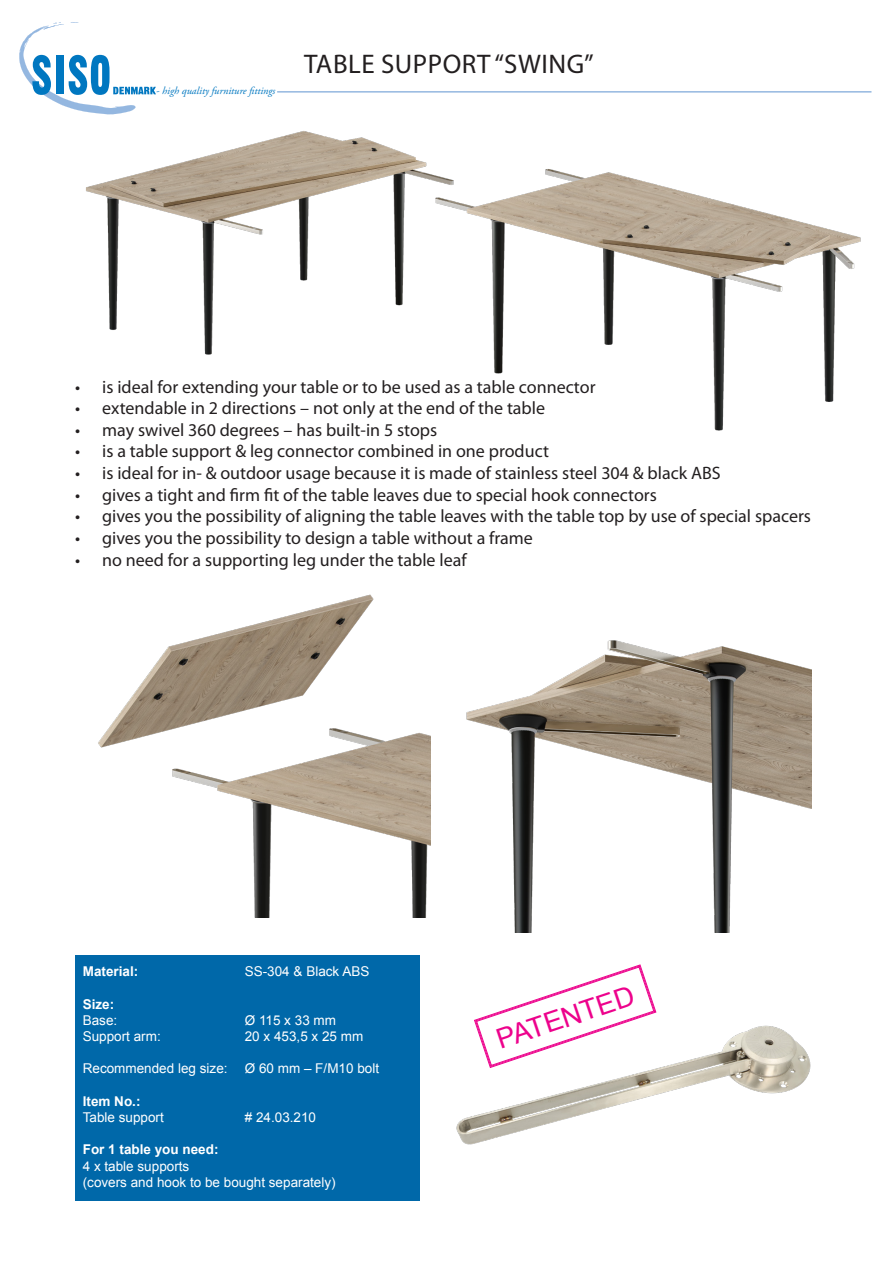
<style>
.page{position:relative;width:893px;height:1263px;background:#fff}
.page>*{position:absolute;margin:0;border:0;box-sizing:border-box;transform-origin:0 0}
.t1{font:27.6px "Arial";color:#ed028c}
.t2{font:27px "Myriad Pro";letter-spacing:.02em;color:#231f20}
.t3{font:18px "Myriad Pro";color:#231f20}
.t4{font:13.5px "Arial";color:#fff}
.t5{font:700 13.5px "Arial";color:#fff}
.t6{font:italic 10.5px "Adobe Garamond Pro";color:#0077c0}
</style>
<div class="page">
<div style="left:75px;top:955px;width:344px;height:246px;background:#0068a9"></div>
<img style="left:456px;top:1025px;width:355px;height:120px">
<img style="left:468px;top:169px;width:393px;height:262px">
<img style="left:86px;top:131px;width:382px;height:224px">
<img style="left:98px;top:594px;width:332px;height:323px">
<img style="left:466px;top:640px;width:346px;height:292px">
<svg style="left:474px;top:964px;width:183px;height:104px"></svg>
<hr style="left:277px;top:91px;width:594px;height:2px;background:#94b7e0">
<svg style="left:19px;top:22px;width:137px;height:93px"></svg>
<p class="t6" style="left:156px;top:84px;width:121px">- high quality furniture fittings</p>
<p class="t2" style="left:304px;top:47px;width:291px">TABLE SUPPORT “SWING”</p>
<p class="t3" style="left:75px;top:375px;width:522px">• is ideal for extending your table or to be used as a table connector</p>
<p class="t3" style="left:75px;top:397px;width:471px">• extendable in 2 directions – not only at the end of the table</p>
<p class="t3" style="left:75px;top:419px;width:364px">• may swivel 360 degrees – has built-in 5 stops</p>
<p class="t3" style="left:75px;top:440px;width:475px">• is a table support &amp; leg connector combined in one product</p>
<p class="t3" style="left:75px;top:462px;width:647px">• is ideal for in- &amp; outdoor usage because it is made of stainless steel 304 &amp; black ABS</p>
<p class="t3" style="left:75px;top:483px;width:583px">• gives a tight and firm fit of the table leaves due to special hook connectors</p>
<p class="t3" style="left:75px;top:505px;width:737px">• gives you the possibility of aligning the table leaves with the table top by use of special spacers</p>
<p class="t3" style="left:75px;top:527px;width:459px">• gives you the possibility to design a table without a frame</p>
<p class="t3" style="left:75px;top:548px;width:393px">• no need for a supporting leg under the table leaf</p>
<p class="t5" style="left:83px;top:962px;width:57px">Material:</p>
<p class="t4" style="left:245px;top:963px;width:126px">SS-304 &amp; Black ABS</p>
<p class="t5" style="left:83px;top:995px;width:33px">Size:</p>
<p class="t4" style="left:83px;top:1011px;width:36px">Base:</p>
<p class="t4" style="left:245px;top:1011px;width:93px">Ø 115 x 33 mm</p>
<p class="t4" style="left:83px;top:1027px;width:80px">Support arm:</p>
<p class="t4" style="left:245px;top:1027px;width:120px">20 x 453,5 x 25 mm</p>
<p class="t4" style="left:83px;top:1060px;width:146px">Recommended leg size:</p>
<p class="t4" style="left:245px;top:1060px;width:136px">Ø 60 mm – F/M10 bolt</p>
<p class="t5" style="left:83px;top:1092px;width:59px">Item No.:</p>
<p class="t4" style="left:83px;top:1108px;width:83px">Table support</p>
<p class="t4" style="left:245px;top:1108px;width:73px"># 24.03.210</p>
<p class="t5" style="left:83px;top:1141px;width:137px">For 1 table you need:</p>
<p class="t4" style="left:83px;top:1157px;width:108px">4 x table supports</p>
<p class="t4" style="left:83px;top:1173px;width:254px">(covers and hook to be bought separately)</p>
<p class="t1" style="left:492px;top:1023px;width:145px;rotate:-19deg">PATENTED</p>
</div>
